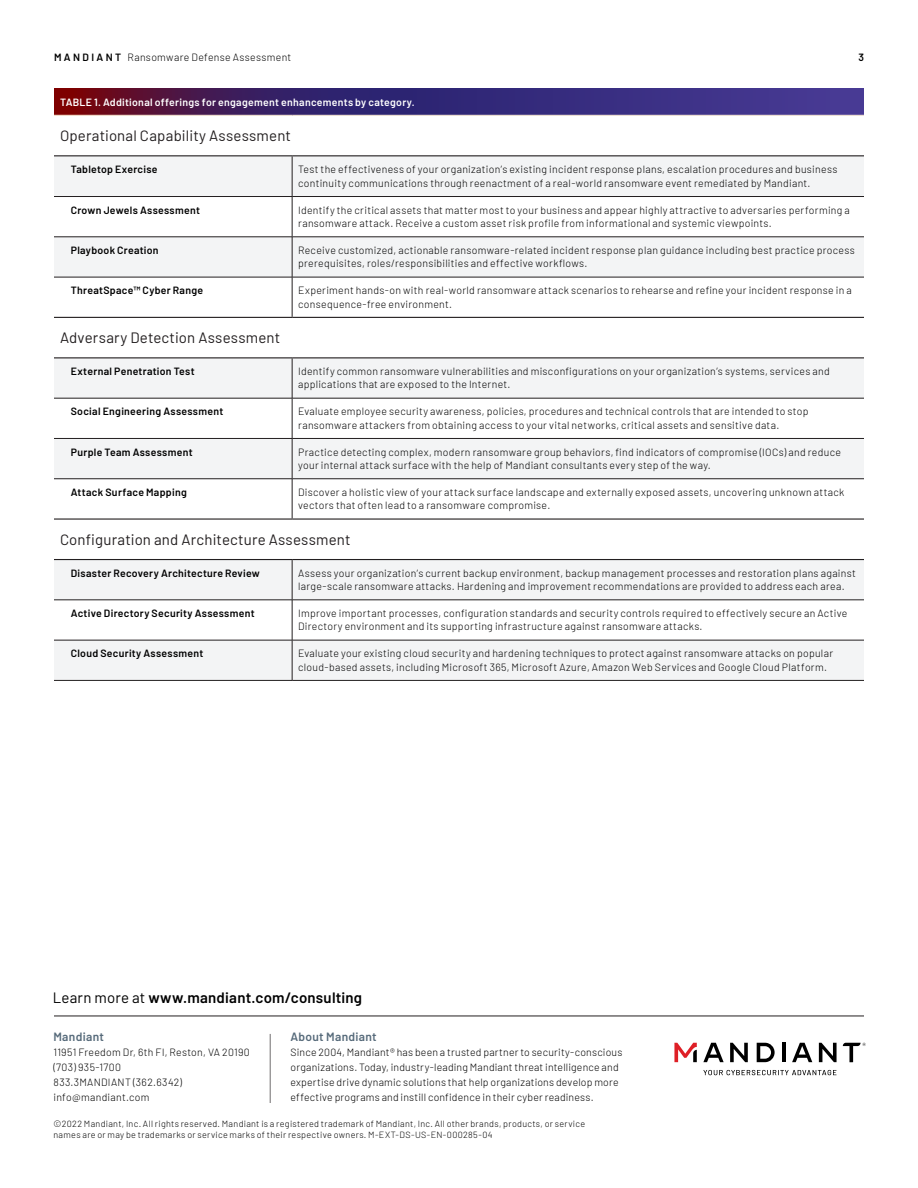
<style>
.page{position:relative;width:918px;height:1188px;background:#fff}
.page>*{position:absolute;margin:0;border:0;box-sizing:border-box;transform-origin:0 0}
.Table_Head_Body{font:15px "Barlow";letter-spacing:.015em;color:#231f20}
.CTA{font:600 15px "Barlow";letter-spacing:.015em;color:#000}
.t1{font:600 12px "Barlow";letter-spacing:.025em;color:#566a7a}
.Table_Body_Text_Ligh{font:300 10.5px/13.5px "Barlow";letter-spacing:.03em;color:#000}
.Table_Body_Text_Semi{font:600 10.5px "Barlow";letter-spacing:.03em;color:#000}
.Table_Head_Body-2{font:600 10.5px "Barlow";letter-spacing:.03em;color:#fff}
.Legal{font:300 9px/10.5px "Barlow";letter-spacing:.035em;color:#000}
.s1{font-weight:600}
.s2{font-weight:400}
</style>
<div class="page">
<hr style="left:270px;top:1034px;width:1px;height:69px;background:#231f20">
<hr style="left:54px;top:1016px;width:810px;height:1px;background:#231f20">
<svg style="left:703px;top:1043px;width:21px;height:19px"></svg>
<svg style="left:730px;top:1043px;width:18px;height:19px"></svg>
<svg style="left:757px;top:1043px;width:18px;height:19px"></svg>
<hr style="left:782px;top:1043px;width:4px;height:19px;background:#000">
<svg style="left:792px;top:1043px;width:20px;height:19px"></svg>
<svg style="left:819px;top:1043px;width:18px;height:19px"></svg>
<svg style="left:843px;top:1043px;width:23px;height:19px"></svg>
<svg style="left:674px;top:1043px;width:23px;height:19px"></svg>
<svg style="left:703px;top:1070px;width:133px;height:5px"></svg>
<svg style="left:54px;top:88px;width:810px;height:27px;background:#41266c"></svg>
<svg style="left:54px;top:156px;width:810px;height:524px"></svg>
<hr style="left:292px;top:156px;width:1px;height:40px;background:#231f20">
<hr style="left:292px;top:197px;width:1px;height:40px;background:#231f20">
<hr style="left:292px;top:237px;width:1px;height:40px;background:#231f20">
<hr style="left:292px;top:277px;width:1px;height:40px;background:#231f20">
<hr style="left:292px;top:398px;width:1px;height:40px;background:#231f20">
<hr style="left:292px;top:479px;width:1px;height:39px;background:#231f20">
<hr style="left:292px;top:560px;width:1px;height:40px;background:#231f20">
<hr style="left:292px;top:600px;width:1px;height:40px;background:#231f20">
<hr style="left:54px;top:196px;width:238px;height:1px;background:#231f20">
<hr style="left:292px;top:196px;width:572px;height:1px;background:#231f20">
<hr style="left:54px;top:237px;width:238px;height:1px;background:#231f20">
<hr style="left:292px;top:237px;width:572px;height:1px;background:#231f20">
<hr style="left:54px;top:277px;width:238px;height:1px;background:#231f20">
<hr style="left:292px;top:277px;width:572px;height:1px;background:#231f20">
<hr style="left:54px;top:600px;width:238px;height:1px;background:#231f20">
<hr style="left:292px;top:600px;width:572px;height:1px;background:#231f20">
<hr style="left:54px;top:640px;width:238px;height:1px;background:#231f20">
<hr style="left:292px;top:640px;width:572px;height:1px;background:#231f20">
<hr style="left:292px;top:640px;width:1px;height:40px;background:#231f20">
<hr style="left:54px;top:680px;width:238px;height:1px;background:#231f20">
<hr style="left:292px;top:680px;width:572px;height:1px;background:#231f20">
<hr style="left:54px;top:317px;width:238px;height:1px;background:#231f20">
<hr style="left:292px;top:317px;width:572px;height:1px;background:#231f20">
<hr style="left:54px;top:115px;width:238px;height:1px;background:#fceeda">
<hr style="left:292px;top:115px;width:572px;height:1px;background:#fceeda">
<hr style="left:54px;top:155px;width:238px;height:1px;background:#231f20">
<hr style="left:292px;top:155px;width:572px;height:1px;background:#231f20">
<hr style="left:292px;top:358px;width:1px;height:40px;background:#231f20">
<hr style="left:54px;top:398px;width:238px;height:1px;background:#231f20">
<hr style="left:292px;top:398px;width:572px;height:1px;background:#231f20">
<hr style="left:54px;top:438px;width:238px;height:1px;background:#231f20">
<hr style="left:292px;top:438px;width:572px;height:1px;background:#231f20">
<hr style="left:292px;top:439px;width:1px;height:40px;background:#231f20">
<hr style="left:54px;top:479px;width:238px;height:1px;background:#231f20">
<hr style="left:292px;top:479px;width:572px;height:1px;background:#231f20">
<hr style="left:54px;top:357px;width:238px;height:1px;background:#231f20">
<hr style="left:292px;top:357px;width:572px;height:1px;background:#231f20">
<hr style="left:54px;top:518px;width:238px;height:2px;background:#231f20">
<hr style="left:292px;top:518px;width:572px;height:2px;background:#231f20">
<hr style="left:54px;top:559px;width:238px;height:1px;background:#231f20">
<hr style="left:292px;top:559px;width:572px;height:1px;background:#231f20">
<p class="Table_Body_Text_Ligh" style="left:54px;top:50px;width:239px"><span class="s1">M A N D I A N T</span> Ransomware Defense Assessment</p>
<p class="Table_Body_Text_Semi" style="left:858px;top:50px;width:7px">3</p>
<p class="Table_Head_Body-2" style="left:60px;top:94px;width:356px">TABLE 1. Additional offerings for engagement enhancements by category.</p>
<p class="Table_Head_Body" style="left:60px;top:125px;width:233px">Operational Capability Assessment</p>
<p class="Table_Body_Text_Semi" style="left:71px;top:162px;width:88px">Tabletop Exercise</p>
<p class="Table_Body_Text_Ligh" style="left:298px;top:162px;width:541px">Test the effectiveness of your organization’s existing incident response plans, escalation procedures and business continuity communications through reenactment of a real-world ransomware event remediated by Mandiant.</p>
<p class="Table_Body_Text_Semi" style="left:71px;top:202px;width:131px">Crown Jewels Assessment</p>
<p class="Table_Body_Text_Ligh" style="left:298px;top:202px;width:553px">Identify the critical assets that matter most to your business and appear highly attractive to adversaries performing a ransomware attack. Receive a custom asset risk profile from informational and systemic viewpoints.</p>
<p class="Table_Body_Text_Semi" style="left:71px;top:242px;width:89px">Playbook Creation</p>
<p class="Table_Body_Text_Ligh" style="left:298px;top:243px;width:558px">Receive customized, actionable ransomware-related incident response plan guidance including best practice process prerequisites, roles/responsibilities and effective workflows.</p>
<p class="Table_Body_Text_Semi" style="left:71px;top:283px;width:134px">ThreatSpace™ Cyber Range</p>
<p class="Table_Body_Text_Ligh" style="left:298px;top:283px;width:555px">Experiment hands-on with real-world ransomware attack scenarios to rehearse and refine your incident response in a consequence-free environment.</p>
<p class="Table_Head_Body" style="left:60px;top:327px;width:222px">Adversary Detection Assessment</p>
<p class="Table_Body_Text_Semi" style="left:71px;top:363px;width:125px">External Penetration Test</p>
<p class="Table_Body_Text_Ligh" style="left:298px;top:364px;width:533px">Identify common ransomware vulnerabilities and misconfigurations on your organization’s systems, services and applications that are exposed to the Internet.</p>
<p class="Table_Body_Text_Semi" style="left:71px;top:404px;width:154px">Social Engineering Assessment</p>
<p class="Table_Body_Text_Ligh" style="left:298px;top:404px;width:512px">Evaluate employee security awareness, policies, procedures and technical controls that are intended to stop ransomware attackers from obtaining access to your vital networks, critical assets and sensitive data.</p>
<p class="Table_Body_Text_Semi" style="left:71px;top:444px;width:123px">Purple Team Assessment</p>
<p class="Table_Body_Text_Ligh" style="left:298px;top:444px;width:544px">Practice detecting complex, modern ransomware group behaviors, find indicators of compromise (IOCs) and reduce your internal attack surface with the help of Mandiant consultants every step of the way.</p>
<p class="Table_Body_Text_Semi" style="left:71px;top:484px;width:118px">Attack Surface Mapping</p>
<p class="Table_Body_Text_Ligh" style="left:298px;top:485px;width:548px">Discover a holistic view of your attack surface landscape and externally exposed assets, uncovering unknown attack vectors that often lead to a ransomware compromise.</p>
<p class="Table_Head_Body" style="left:60px;top:528px;width:292px">Configuration and Architecture Assessment</p>
<p class="Table_Body_Text_Semi" style="left:71px;top:565px;width:191px">Disaster Recovery Architecture Review</p>
<p class="Table_Body_Text_Ligh" style="left:298px;top:565px;width:559px">Assess your organization’s current backup environment, backup management processes and restoration plans against large-scale ransomware attacks. Hardening and improvement recommendations are provided to address each area.</p>
<p class="Table_Body_Text_Semi" style="left:71px;top:605px;width:185px">Active Directory Security Assessment</p>
<p class="Table_Body_Text_Ligh" style="left:298px;top:606px;width:551px">Improve important processes, configuration standards and security controls required to effectively secure an Active<br>Directory environment and its supporting infrastructure against ransomware attacks.</p>
<p class="Table_Body_Text_Semi" style="left:71px;top:646px;width:134px">Cloud Security Assessment</p>
<p class="Table_Body_Text_Ligh" style="left:298px;top:646px;width:536px">Evaluate your existing cloud security and hardening techniques to protect against ransomware attacks on popular cloud-based assets, including Microsoft 365, Microsoft Azure, Amazon Web Services and Google Cloud Platform.</p>
<p class="CTA" style="left:53px;top:987px;width:311px"><span class="s2">Learn more at</span> www.mandiant.com/consulting</p>
<p class="t1" style="left:53px;top:1028px;width:52px">Mandiant</p>
<p class="Table_Body_Text_Ligh" style="left:53px;top:1044px;width:198px;line-height:15px">11951 Freedom Dr, 6th Fl, Reston, VA 20190 (703) 935-1700<br>833.3MANDIANT (362.6342) info@mandiant.com</p>
<p class="t1" style="left:291px;top:1028px;width:88px">About Mandiant</p>
<p class="Table_Body_Text_Ligh" style="left:291px;top:1044px;width:333px;line-height:15px">Since 2004, Mandiant® has been a trusted partner to security-conscious organizations. Today, industry-leading Mandiant threat intelligence and expertise drive dynamic solutions that help organizations develop more effective programs and instill confidence in their cyber readiness.</p>
<p class="Legal" style="left:53px;top:1118px;width:533px">©2022 Mandiant, Inc. All rights reserved. Mandiant is a registered trademark of Mandiant, Inc. All other brands, products, or service names are or may be trademarks or service marks of their respective owners. M-EXT-DS-US-EN-000285-04</p>
</div>
